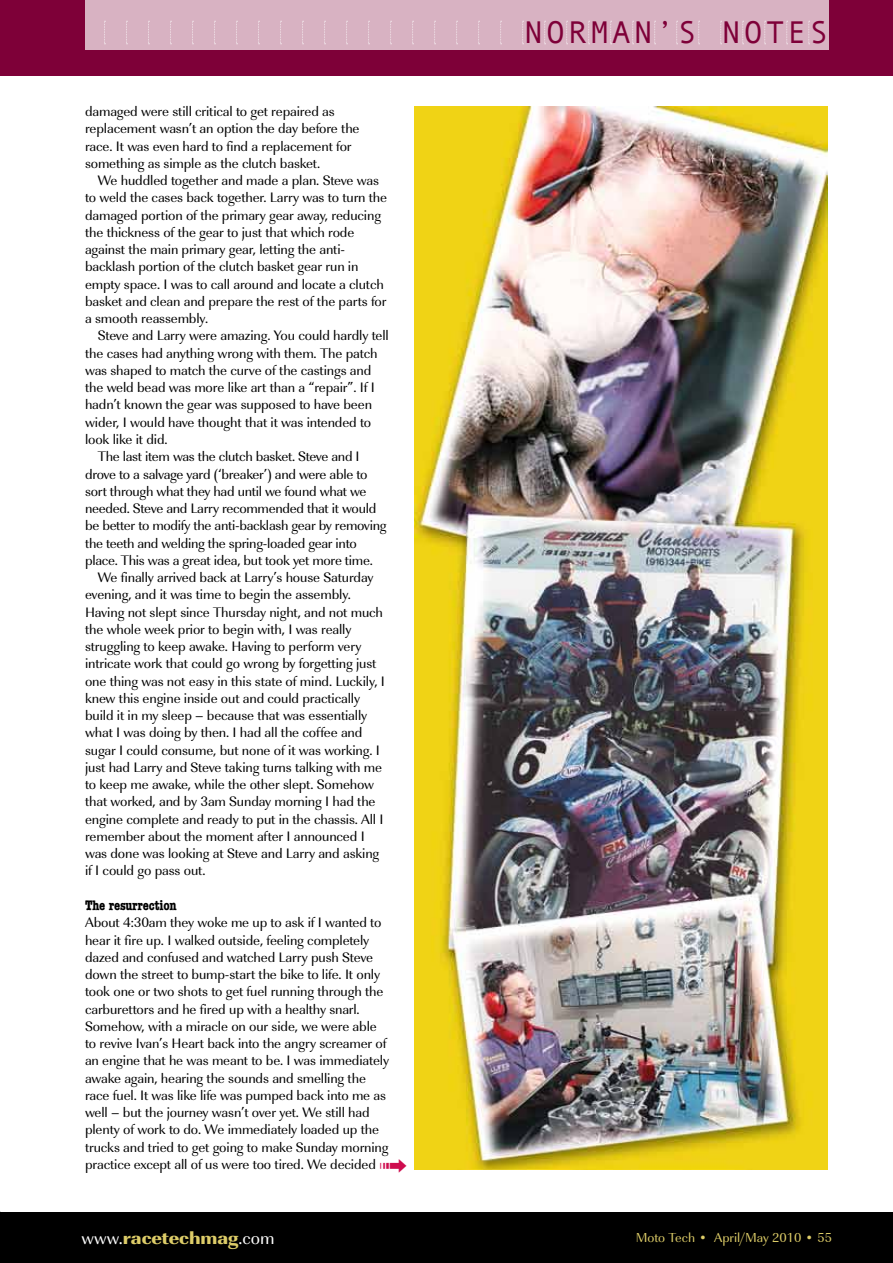
<style>
.page{position:relative;width:893px;height:1263px;background:#fff}
.page>*{position:absolute;margin:0;border:0;box-sizing:border-box;transform-origin:0 0}
.t1{font:31.5px "Andale Mono";letter-spacing:.095em;color:#7e0038}
.t2{font:18px "URW Imperial T Ult Bol Wid";color:#ddcc68}
.t3{font:14.25px/17.2px "URW Imperial T";letter-spacing:-.01em;color:#000}
.t4{font:700 condensed 14.25px "American Typewriter";letter-spacing:-.01em;color:#000}
.t5{font:13.5px "URW Imperial T";color:#ddcc68}
.s1{font-family:"URW Imperial T";color:#fff}
</style>
<div class="page">
<img style="left:415px;top:106px;width:412px;height:1063px">
<div style="left:0;top:1212px;width:893px;height:51px;background:#000"></div>
<div style="left:0;top:0;width:893px;height:75px;background:#7e0038"></div>
<div style="left:85px;top:0;width:743px;height:50px;background:#d8b2c2"></div>
<svg style="left:104px;top:21px;width:1px;height:23px"></svg>
<svg style="left:126px;top:21px;width:2px;height:23px"></svg>
<svg style="left:148px;top:21px;width:2px;height:23px"></svg>
<svg style="left:170px;top:21px;width:2px;height:23px"></svg>
<svg style="left:192px;top:21px;width:2px;height:23px"></svg>
<svg style="left:214px;top:21px;width:2px;height:23px"></svg>
<svg style="left:236px;top:21px;width:2px;height:23px"></svg>
<svg style="left:258px;top:21px;width:2px;height:23px"></svg>
<svg style="left:280px;top:21px;width:2px;height:23px"></svg>
<svg style="left:302px;top:21px;width:2px;height:23px"></svg>
<svg style="left:324px;top:21px;width:2px;height:23px"></svg>
<svg style="left:346px;top:21px;width:2px;height:23px"></svg>
<svg style="left:368px;top:21px;width:2px;height:23px"></svg>
<svg style="left:390px;top:21px;width:2px;height:23px"></svg>
<svg style="left:412px;top:21px;width:2px;height:23px"></svg>
<svg style="left:434px;top:21px;width:2px;height:23px"></svg>
<svg style="left:456px;top:21px;width:2px;height:23px"></svg>
<svg style="left:478px;top:21px;width:2px;height:23px"></svg>
<svg style="left:500px;top:21px;width:2px;height:23px"></svg>
<svg style="left:522px;top:21px;width:2px;height:23px"></svg>
<svg style="left:544px;top:21px;width:2px;height:23px"></svg>
<svg style="left:566px;top:21px;width:2px;height:23px"></svg>
<svg style="left:588px;top:21px;width:2px;height:23px"></svg>
<svg style="left:610px;top:21px;width:2px;height:23px"></svg>
<svg style="left:632px;top:21px;width:2px;height:23px"></svg>
<svg style="left:654px;top:21px;width:2px;height:23px"></svg>
<svg style="left:676px;top:21px;width:2px;height:23px"></svg>
<svg style="left:698px;top:21px;width:2px;height:23px"></svg>
<svg style="left:720px;top:21px;width:2px;height:23px"></svg>
<svg style="left:742px;top:21px;width:2px;height:23px"></svg>
<svg style="left:764px;top:21px;width:2px;height:23px"></svg>
<svg style="left:786px;top:21px;width:2px;height:23px"></svg>
<svg style="left:808px;top:21px;width:2px;height:23px"></svg>
<p class="t3" style="left:85px;top:103px;width:276px">damaged were still critical to get repaired as replacement wasn’t an option the day before the race. It was even hard to find a replacement for something as simple as the clutch basket.</p>
<p class="t3" style="left:85px;top:172px;width:304px;text-indent:13px">We huddled together and made a plan. Steve was to weld the cases back together. Larry was to turn the damaged portion of the primary gear away, reducing the thickness of the gear to just that which rode against the main primary gear, letting the anti&shy;backlash portion of the clutch basket gear run in empty space. I was to call around and locate a clutch basket and clean and prepare the rest of the parts for a smooth reassembly.</p>
<p class="t3" style="left:98px;top:327px;width:292px">Steve and Larry were amazing. You could hardly tell</p>
<p class="t3" style="left:85px;top:345px;width:294px">the cases had anything wrong with them. The patch</p>
<p class="t3" style="left:85px;top:362px;width:288px">was shaped to match the curve of the castings and</p>
<p class="t3" style="left:85px;top:379px;width:291px">the weld bead was more like art than a “repair”. If I</p>
<p class="t3" style="left:85px;top:396px;width:288px">hadn’t known the gear was supposed to have been</p>
<p class="t3" style="left:85px;top:414px;width:288px">wider, I would have thought that it was intended to</p>
<p class="t3" style="left:85px;top:431px;width:84px">look like it did.</p>
<p class="t3" style="left:98px;top:448px;width:263px">The last item was the clutch basket. Steve and I</p>
<p class="t3" style="left:85px;top:465px;width:284px">drove to a salvage yard (‘breaker’) and were able to</p>
<p class="t3" style="left:85px;top:483px;width:283px">sort through what they had until we found what we</p>
<p class="t3" style="left:85px;top:500px;width:293px">needed. Steve and Larry recommended that it would</p>
<p class="t3" style="left:85px;top:517px;width:303px">be better to modify the anti-backlash gear by removing</p>
<p class="t3" style="left:85px;top:534px;width:273px">the teeth and welding the spring-loaded gear into</p>
<p class="t3" style="left:85px;top:552px;width:289px">place. This was a great idea, but took yet more time.</p>
<p class="t3" style="left:98px;top:569px;width:277px">We finally arrived back at Larry’s house Saturday</p>
<p class="t3" style="left:85px;top:586px;width:267px">evening, and it was time to begin the assembly.</p>
<p class="t3" style="left:85px;top:603px;width:299px">Having not slept since Thursday night, and not much</p>
<p class="t3" style="left:85px;top:621px;width:268px">the whole week prior to begin with, I was really</p>
<p class="t3" style="left:85px;top:638px;width:278px">struggling to keep awake. Having to perform very</p>
<p class="t3" style="left:85px;top:655px;width:293px">intricate work that could go wrong by forgetting just</p>
<p class="t3" style="left:85px;top:672px;width:301px">one thing was not easy in this state of mind. Luckily, I</p>
<p class="t3" style="left:85px;top:690px;width:277px">knew this engine inside out and could practically</p>
<p class="t3" style="left:85px;top:707px;width:284px">build it in my sleep – because that was essentially</p>
<p class="t3" style="left:85px;top:724px;width:279px">what I was doing by then. I had all the coffee and</p>
<p class="t3" style="left:85px;top:742px;width:296px">sugar I could consume, but none of it was working. I</p>
<p class="t3" style="left:85px;top:759px;width:299px">just had Larry and Steve taking turns talking with me</p>
<p class="t3" style="left:85px;top:776px;width:291px">to keep me awake, while the other slept. Somehow</p>
<p class="t3" style="left:85px;top:793px;width:292px">that worked, and by 3am Sunday morning I had the</p>
<p class="t3" style="left:85px;top:811px;width:300px">engine complete and ready to put in the chassis. All I</p>
<p class="t3" style="left:85px;top:828px;width:281px">remember about the moment after I announced I</p>
<p class="t3" style="left:85px;top:845px;width:296px">was done was looking at Steve and Larry and asking</p>
<p class="t3" style="left:85px;top:862px;width:122px">if I could go pass out.</p>
<p class="t4" style="left:85px;top:894px;width:93px">The resurrection</p>
<p class="t3" style="left:85px;top:914px;width:305px">About 4:30am they woke me up to ask if I wanted to hear it fire up. I walked outside, feeling completely dazed and confused and watched Larry push Steve down the street to bump-start the bike to life. It only took one or two shots to get fuel running through the carburettors and he fired up with a healthy snarl.<br>Somehow, with a miracle on our side, we were able to revive Ivan’s Heart back into the angry screamer of an engine that he was meant to be. I was immediately awake again, hearing the sounds and smelling the race fuel. It was like life was pumped back into me as well – but the journey wasn’t over yet. We still had plenty of work to do. We immediately loaded up the trucks and tried to get going to make Sunday morning practice except all of us were too tired. We decided</p>
<h1 class="t1" style="left:524px;top:12px;width:306px">NORMAN’S NOTES</h1>
<p class="t2" style="left:82px;top:1227px;width:194px"><span class="s1">www.</span>racetechmag<span class="s1">.com</span></p>
<p class="t5" style="left:636px;top:1229px;width:198px">Moto Tech • April/May 2010 • 55</p>
</div>
